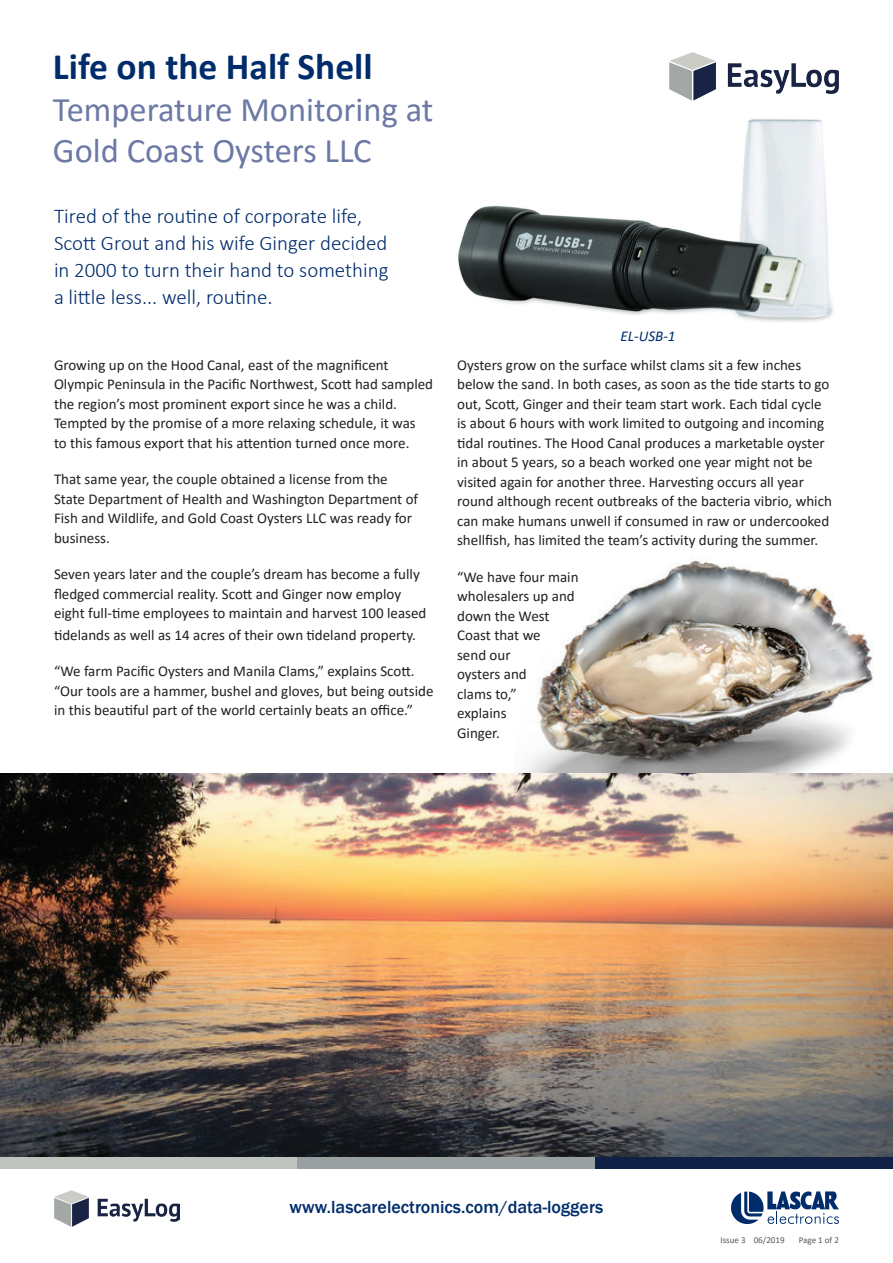
<style>
.page{position:relative;width:893px;height:1263px;background:#fff}
.page>*{position:absolute;margin:0;border:0;box-sizing:border-box;transform-origin:0 0}
.t1{font:700 37.5px "Calibri";color:#002c6b}
.t2{font:34.5px/41.4px "Calibri";color:#6c79a5}
.t3{font:300 21px/27px "Calibri";color:#002c6b}
.t4{font:500 18px "Franklin Gothic";color:#002c6b}
.t5{font:15px/19.5px "Calibri";color:#231f20}
.t6{font:italic 15px "Calibri";color:#002c6b}
.t7{font:9px "Calibri";color:#57585a}
</style>
<div class="page">
<div style="left:595px;top:1156px;width:298px;height:13px;background:#112146"></div>
<div style="left:0;top:1156px;width:298px;height:13px;background:#c0c4bf"></div>
<div style="left:298px;top:1156px;width:297px;height:13px;background:#99a0a0"></div>
<svg style="left:731px;top:1191px;width:108px;height:33px"></svg>
<img style="left:54px;top:1190px;width:125px;height:36px">
<img style="left:669px;top:52px;width:170px;height:49px">
<img style="left:514px;top:560px;width:379px;height:214px">
<img style="left:0;top:774px;width:893px;height:382px">
<img style="left:458px;top:119px;width:375px;height:203px">
<h1 class="t1" style="left:53px;top:40px;width:321px">Life on the Half Shell</h1>
<h2 class="t2" style="left:53px;top:87px;width:382px">Temperature Monitoring at<br>Gold Coast Oysters LLC</h2>
<h3 class="t3" style="left:54px;top:203px;width:336px">Tired of the routine of corporate life, Scott Grout and his wife Ginger decided in 2000 to turn their hand to something a little less... well, routine.</h3>
<p class="t5" style="left:54px;top:354px;width:381px">Growing up on the Hood Canal, east of the magnificent Olympic Peninsula in the Pacific Northwest, Scott had sampled the region’s most prominent export since he was a child.<br>Tempted by the promise of a more relaxing schedule, it was<br>to this famous export that his attention turned once more.</p>
<p class="t5" style="left:54px;top:469px;width:366px">That same year, the couple obtained a license from the State Department of Health and Washington Department of Fish and Wildlife, and Gold Coast Oysters LLC was ready for business.</p>
<p class="t5" style="left:54px;top:564px;width:374px">Seven years later and the couple’s dream has become a fully fledged commercial reality. Scott and Ginger now employ eight full-time employees to maintain and harvest 100 leased</p>
<p class="t5" style="left:54px;top:624px;width:364px">tidelands as well as 14 acres of their own tideland property.</p>
<p class="t5" style="left:54px;top:661px;width:381px">“We farm Pacific Oysters and Manila Clams,” explains Scott. “Our tools are a hammer, bushel and gloves, but being outside in this beautiful part of the world certainly beats an office.”</p>
<p class="t6" style="left:621px;top:325px;width:56px">EL-USB-1</p>
<p class="t5" style="left:457px;top:354px;width:376px">Oysters grow on the surface whilst clams sit a few inches below the sand. In both cases, as soon as the tide starts to go out, Scott, Ginger and their team start work. Each tidal cycle is about 6 hours with work limited to outgoing and incoming tidal routines. The Hood Canal produces a marketable oyster in about 5 years, so a beach worked one year might not be visited again for another three. Harvesting occurs all year round although recent outbreaks of the bacteria vibrio, which can make humans unwell if consumed in raw or undercooked shellfish, has limited the team’s activity during the summer.</p>
<p class="t5" style="left:457px;top:566px;width:123px">“We have four main wholesalers up and down the West<br>Coast that we<br>send our<br>oysters and<br>clams to,”<br>explains<br>Ginger.</p>
<p class="t4" style="left:290px;top:1196px;width:315px">www.lascarelectronics.com/data-loggers</p>
<p class="t7" style="left:720px;top:1234px;width:66px">Issue 3 06/2019</p>
<p class="t7" style="left:799px;top:1234px;width:42px">Page 1 of 2</p>
</div>
